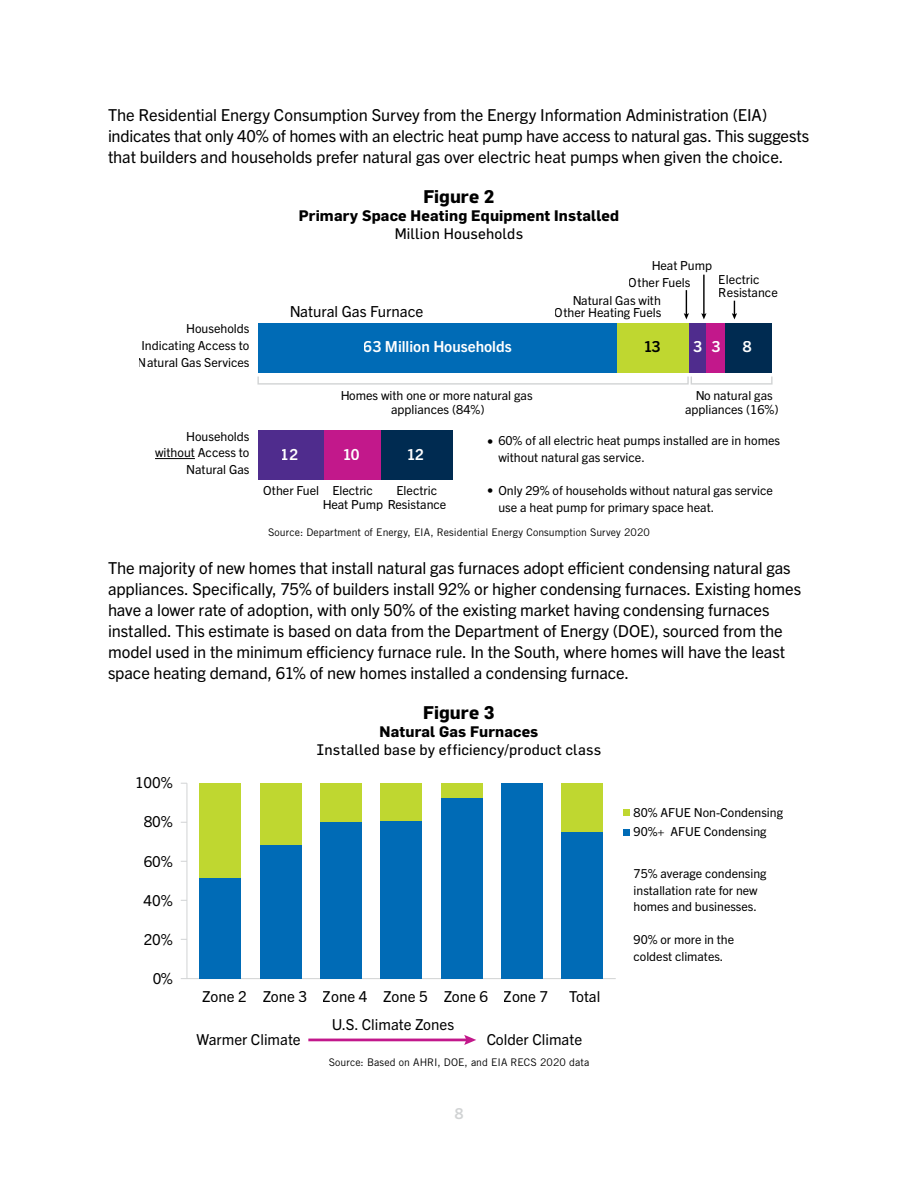
<style>
.page{position:relative;width:918px;height:1188px;background:#fff}
.page>*{position:absolute;margin:0;border:0;box-sizing:border-box;transform-origin:0 0}
.figure_header{font:700 18px "Flama";color:#000}
.copy{font:16.5px/21px "Trade Gothic Next LT Pro";letter-spacing:-.005em;color:#000}
.t1{font:700 15.3px "Trade Gothic Next LT Pro";color:#fff}
.t2{font:15.3px "Trade Gothic Next LT Pro";color:#000}
.t3{font:700 15.3px "Trade Gothic Next LT Pro";color:#000}
.t4{font:15.15px "Trade Gothic Next LT Pro";color:#000}
.figure_title{font:700 15px "Flama";letter-spacing:.01em;color:#000}
.figure_subtitle{font:15px "Flama";letter-spacing:.015em;color:#000}
.t5{font:700 15px "Trade Gothic Next LT Pro";color:#d1d3d4}
.t6{font:12.45px/16.6px "Trade Gothic Next LT Pro";color:#000;text-align:right}
.t7{font:12.3px/16.5px "Trade Gothic Next LT Pro";color:#000}
.figure_caption{font:10.5px "Trade Gothic LT Std";letter-spacing:.005em;color:#000}
</style>
<div class="page">
<hr style="left:155px;top:458px;width:40px;height:1px;background:#000">
<div style="left:258px;top:323px;width:360px;height:50px;background:#006bb6"></div>
<div style="left:618px;top:323px;width:72px;height:50px;background:#bfd730"></div>
<div style="left:258px;top:430px;width:66px;height:50px;background:#4f2c8d"></div>
<div style="left:690px;top:323px;width:16px;height:50px;background:#4f2c8d"></div>
<div style="left:324px;top:430px;width:57px;height:50px;background:#c2188b"></div>
<div style="left:706px;top:323px;width:20px;height:50px;background:#c2188b"></div>
<div style="left:381px;top:430px;width:72px;height:50px;background:#002b51"></div>
<div style="left:726px;top:323px;width:46px;height:50px;background:#002b51"></div>
<svg style="left:732px;top:301px;width:5px;height:18px"></svg>
<svg style="left:684px;top:290px;width:5px;height:29px"></svg>
<hr style="left:703px;top:275px;width:2px;height:40px;background:#000">
<svg style="left:701px;top:313px;width:6px;height:6px"></svg>
<div style="left:257px;top:376px;width:432px;height:9px;border:1px solid #d1d3d4"></div>
<div style="left:691px;top:376px;width:82px;height:9px;border:1px solid #d1d3d4"></div>
<hr style="left:187px;top:978px;width:429px;height:1px;background:#d1d3d4">
<hr style="left:187px;top:783px;width:1px;height:196px;background:#d1d3d4">
<div style="left:200px;top:878px;width:41px;height:101px;background:#006bb6"></div>
<div style="left:200px;top:783px;width:41px;height:95px;background:#bfd730"></div>
<div style="left:260px;top:845px;width:42px;height:134px;background:#006bb6"></div>
<div style="left:260px;top:783px;width:42px;height:62px;background:#bfd730"></div>
<div style="left:320px;top:822px;width:42px;height:157px;background:#006bb6"></div>
<div style="left:320px;top:783px;width:42px;height:39px;background:#bfd730"></div>
<div style="left:381px;top:821px;width:41px;height:158px;background:#006bb6"></div>
<div style="left:381px;top:783px;width:41px;height:38px;background:#bfd730"></div>
<div style="left:441px;top:797px;width:42px;height:182px;background:#006bb6"></div>
<div style="left:441px;top:783px;width:42px;height:14px;background:#bfd730"></div>
<div style="left:501px;top:783px;width:42px;height:196px;background:#006bb6"></div>
<div style="left:561px;top:832px;width:42px;height:147px;background:#006bb6"></div>
<div style="left:561px;top:783px;width:42px;height:49px;background:#bfd730"></div>
<div style="left:623px;top:829px;width:6px;height:7px;background:#006bb6"></div>
<svg style="left:623px;top:810px;width:6px;height:6px"></svg>
<hr style="left:308px;top:1039px;width:160px;height:2px;background:#c2188b">
<svg style="left:464px;top:1035px;width:12px;height:10px"></svg>
<p class="copy" style="left:108px;top:103px;width:703px">The Residential Energy Consumption Survey from the Energy Information Administration (EIA) indicates that only 40% of homes with an electric heat pump have access to natural gas. This suggests that builders and households prefer natural gas over electric heat pumps when given the choice.</p>
<p class="figure_header" style="left:423px;top:186px;width:73px">Figure 2</p>
<p class="figure_title" style="left:299px;top:207px;width:322px">Primary Space Heating Equipment Installed</p>
<p class="figure_subtitle" style="left:395px;top:225px;width:130px">Million Households</p>
<p class="t6" style="left:138px;top:320px;width:113px;text-align:justify;text-indent:48px">Households Indicating Access to Natural Gas Services</p>
<p class="t6" style="left:155px;top:427px;width:96px">Households without Access to<br>Natural Gas</p>
<p class="t2" style="left:289px;top:301px;width:136px">Natural Gas Furnace</p>
<p class="t6" style="left:651px;top:257px;width:62px">Heat Pump</p>
<p class="t6" style="left:629px;top:273px;width:63px">Other Fuels</p>
<p class="t6" style="left:555px;top:293px;width:108px;line-height:12.9px">Natural Gas with<br>Other Heating Fuels</p>
<p class="t6" style="left:719px;top:272px;width:60px;line-height:12.9px;text-align:left">Electric<br>Resistance</p>
<p class="t1" style="left:364px;top:336px;width:149px">63 Million Households</p>
<p class="t3" style="left:643px;top:336px;width:19px">13</p>
<p class="t1" style="left:693px;top:336px;width:10px">3</p>
<p class="t1" style="left:712px;top:336px;width:10px">3</p>
<p class="t1" style="left:743px;top:336px;width:10px">8</p>
<p class="t6" style="left:685px;top:387px;width:95px;line-height:14.1px;text-align:center">No natural gas appliances (16%)</p>
<p class="t6" style="left:340px;top:388px;width:194px;line-height:13.6px;text-align:center">Homes with one or more natural gas appliances (84%)</p>
<p class="t6" style="left:487px;top:432px;width:295px">• 60% of all electric heat pumps installed are in homes</p>
<p class="t6" style="left:487px;top:481px;width:287px">• Only 29% of households without natural gas service</p>
<p class="t1" style="left:281px;top:444px;width:19px">12</p>
<p class="t1" style="left:342px;top:444px;width:19px">10</p>
<p class="t1" style="left:406px;top:444px;width:19px">12</p>
<p class="t6" style="left:498px;top:448px;width:148px">without natural gas service.</p>
<p class="t6" style="left:498px;top:498px;width:217px">use a heat pump for primary space heat.</p>
<p class="t6" style="left:263px;top:481px;width:57px">Other Fuel</p>
<p class="t6" style="left:397px;top:481px;width:42px">Electric</p>
<p class="t6" style="left:322px;top:483px;width:126px;line-height:13.8px;text-align:left;text-indent:10px">Electric<br>Heat Pump Resistance</p>
<p class="figure_caption" style="left:268px;top:526px;width:383px">Source: Department of Energy, EIA, Residential Energy Consumption Survey 2020</p>
<p class="copy" style="left:108px;top:556px;width:695px">The majority of new homes that install natural gas furnaces adopt efficient condensing natural gas appliances. Specifically, 75% of builders install 92% or higher condensing furnaces. Existing homes have a lower rate of adoption, with only 50% of the existing market having condensing furnaces installed. This estimate is based on data from the Department of Energy (DOE), sourced from the model used in the minimum efficiency furnace rule. In the South, where homes will have the least space heating demand, 61% of new homes installed a condensing furnace.</p>
<p class="figure_header" style="left:423px;top:702px;width:73px">Figure 3</p>
<p class="figure_title" style="left:380px;top:723px;width:160px">Natural Gas Furnaces</p>
<p class="figure_subtitle" style="left:317px;top:741px;width:286px">Installed base by efficiency/product class</p>
<p class="t4" style="left:135px;top:772px;width:40px">100%</p>
<p class="t4" style="left:144px;top:811px;width:31px">80%</p>
<p class="t4" style="left:144px;top:850px;width:31px">60%</p>
<p class="t4" style="left:144px;top:890px;width:31px">40%</p>
<p class="t4" style="left:144px;top:929px;width:31px">20%</p>
<p class="t4" style="left:152px;top:968px;width:22px">0%</p>
<p class="t4" style="left:202px;top:986px;width:347px">Zone 2 Zone 3 Zone 4 Zone 5 Zone 6 Zone 7</p>
<p class="t4" style="left:569px;top:986px;width:33px">Total</p>
<p class="t4" style="left:331px;top:1014px;width:125px">U.S. Climate Zones</p>
<p class="t4" style="left:197px;top:1029px;width:106px">Warmer Climate</p>
<p class="t4" style="left:486px;top:1029px;width:97px">Colder Climate</p>
<p class="figure_caption" style="left:329px;top:1056px;width:262px">Source: Based on AHRI, DOE, and EIA RECS 2020 data</p>
<p class="t5" style="left:455px;top:1103px;width:10px">8</p>
<p class="t7" style="left:634px;top:803px;width:151px">80% AFUE Non-Condensing</p>
<p class="t7" style="left:634px;top:823px;width:135px">90%+ AFUE Condensing</p>
<p class="t7" style="left:634px;top:865px;width:134px">75% average condensing installation rate for new homes and businesses.</p>
<p class="t7" style="left:634px;top:931px;width:102px">90% or more in the coldest climates.</p>
</div>
